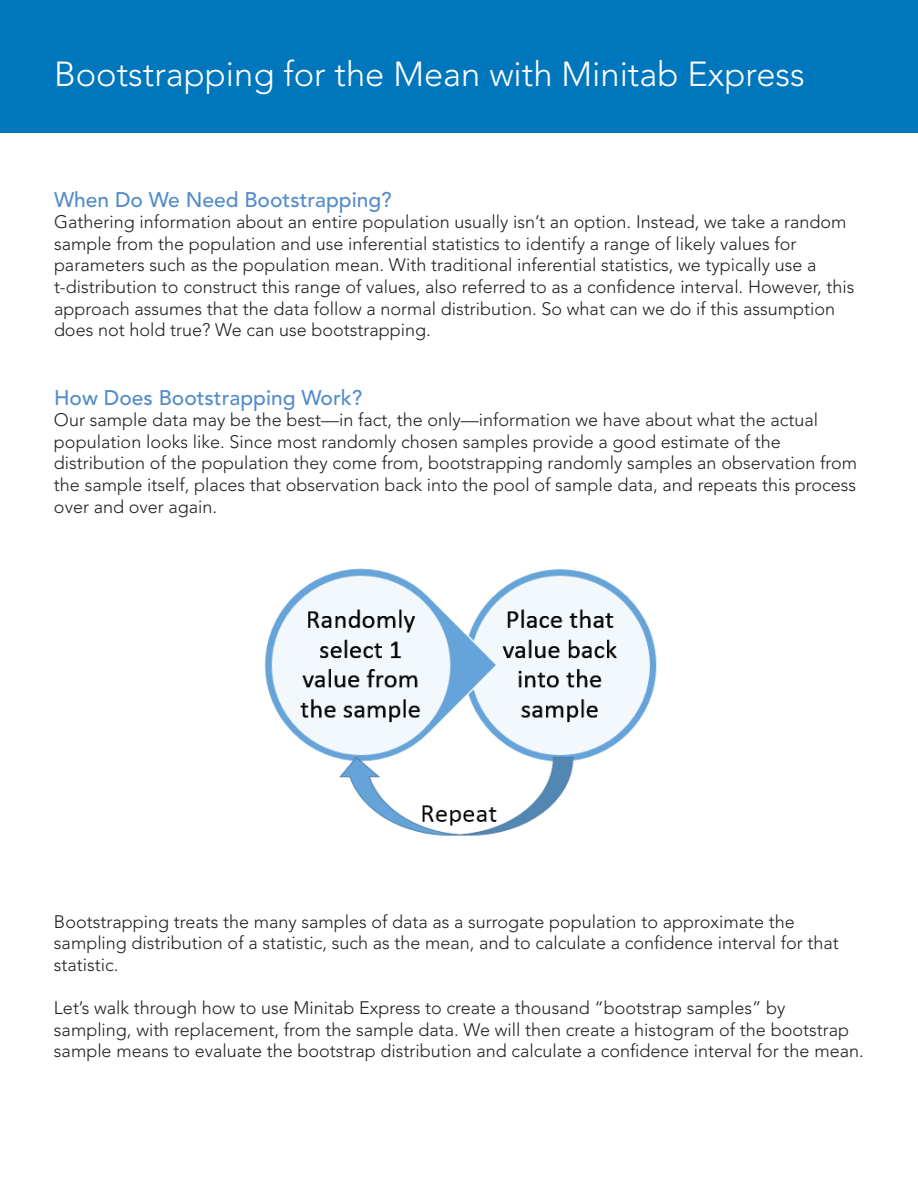
<style>
.page{position:relative;width:918px;height:1188px;background:#fff}
.page>*{position:absolute;margin:0;border:0;box-sizing:border-box;transform-origin:0 0}
.t1{font:300 34.5px "Avenir LT Std";color:#fff}
.t2{font:500 21px "Avenir LT Std";color:#538cc9}
.t3{font:300 18px/21.6px "Avenir LT Std";color:#231f20}
</style>
<div class="page">
<img style="left:264px;top:568px;width:393px;height:268px">
<div style="left:0;top:0;width:918px;height:132px;background:#0077bd"></div>
<p class="t1" style="left:54px;top:54px;width:752px">Bootstrapping for the Mean with Minitab Express</p>
<p class="t2" style="left:54px;top:187px;width:339px">When Do We Need Bootstrapping?</p>
<p class="t3" style="left:54px;top:211px;width:802px">Gathering information about an entire population usually isn’t an option. Instead, we take a random sample from the population and use inferential statistics to identify a range of likely values for parameters such as the population mean. With traditional inferential statistics, we typically use a t-distribution to construct this range of values, also referred to as a confidence interval. However, this approach assumes that the data follow a normal distribution. So what can we do if this assumption does not hold true? We can use bootstrapping.</p>
<p class="t2" style="left:54px;top:385px;width:310px">How Does Bootstrapping Work?</p>
<p class="t3" style="left:54px;top:409px;width:805px">Our sample data may be the best—in fact, the only—information we have about what the actual population looks like. Since most randomly chosen samples provide a good estimate of the distribution of the population they come from, bootstrapping randomly samples an observation from the sample itself, places that observation back into the pool of sample data, and repeats this process over and over again.</p>
<p class="t3" style="left:54px;top:911px;width:786px">Bootstrapping treats the many samples of data as a surrogate population to approximate the sampling distribution of a statistic, such as the mean, and to calculate a confidence interval for that statistic.</p>
<p class="t3" style="left:54px;top:997px;width:811px">Let’s walk through how to use Minitab Express to create a thousand “bootstrap samples” by sampling, with replacement, from the sample data. We will then create a histogram of the bootstrap sample means to evaluate the bootstrap distribution and calculate a confidence interval for the mean.</p>
</div>
